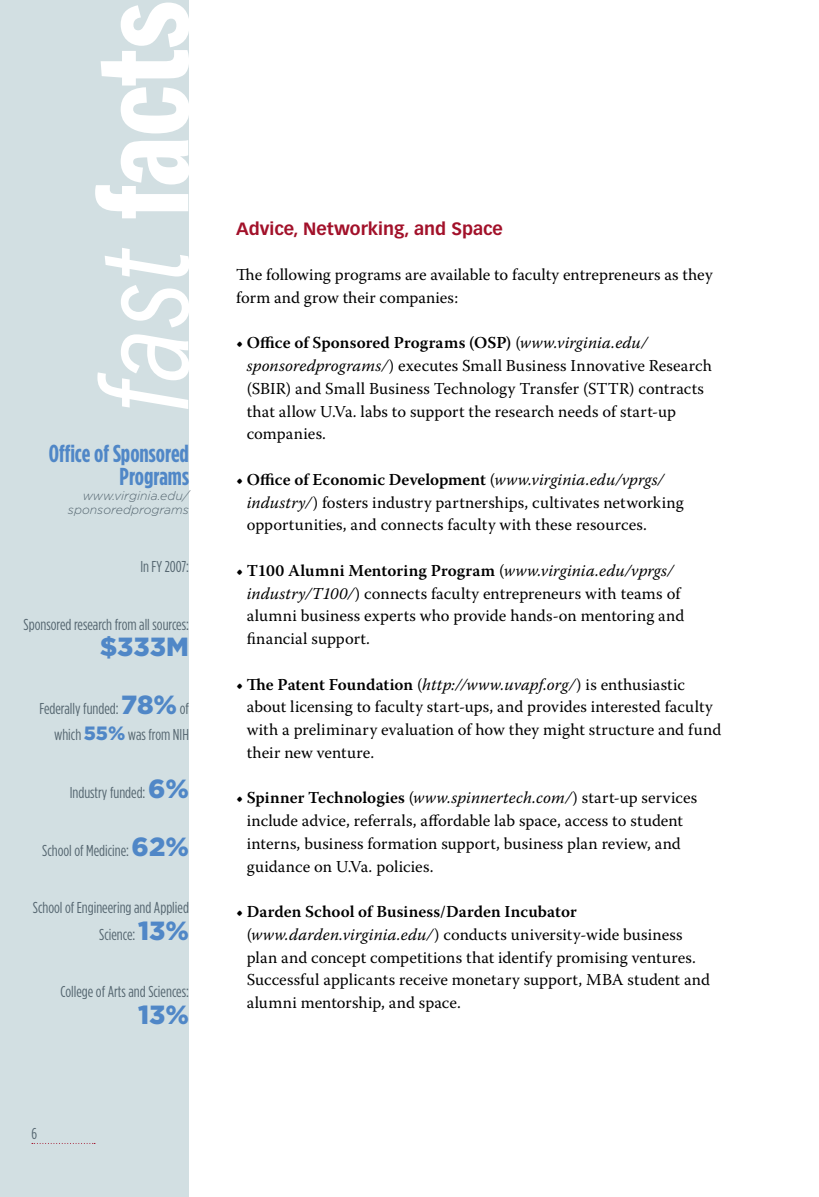
<style>
.page{position:relative;width:819px;height:1197px;background:#fff}
.page>*{position:absolute;margin:0;border:0;box-sizing:border-box;transform-origin:0 0}
.t1{font:134.22px "Franklin Gothic Demi Cmpr";color:#fff}
.t2{font:900 26.25px "Gotham";color:#5087c7}
.t3{font:700 24.5px/22.8px "Gotham Condensed";color:#5087c7;text-align:right}
.t4{font:700 17.5px "Vectora LT Std";color:#a2112a}
.t5{font:16.62px/22.8px "Warnock Pro";letter-spacing:.005em;color:#000}
.t6{font:15.75px/26.2px "Gotham Condensed";color:#556670;text-align:right}
.t7{font:italic 300 12.25px/14.7px "Gotham";color:#556670;text-align:right}
.s1{font-family:"Franklin Gothic Book Cmpr Ital"}
.s2{font-family:"Gotham";font-weight:900;font-size:26.25px;color:#5087c7}
.s3{font-family:"Gotham";font-weight:900;font-size:19.25px;color:#5087c7}
.s4{font-weight:600}
.s5{font-style:italic}
</style>
<div class="page">
<div style="left:0;top:0;width:189px;height:1197px;background:#d2dfe2"></div>
<svg style="left:32px;top:1143px;width:63px;height:1px"></svg>
<h1 class="t1" style="left:70px;top:413px;width:414px;rotate:-90deg"><span class="s1">fast</span> facts</h1>
<h3 class="t3" style="left:49px;top:442px;width:142px">Office of Sponsored<br>Programs</h3>
<p class="t7" style="left:68px;top:488px;width:123px">www.virginia.edu/ sponsoredprograms</p>
<p class="t6" style="left:140px;top:553px;width:50px">In FY 2007:</p>
<p class="t6" style="left:24px;top:611px;width:167px">Sponsored research from all sources:</p>
<h2 class="t2" style="left:100px;top:632px;width:91px">$333M</h2>
<p class="t6" style="left:39px;top:695px;width:151px">Federally funded: <span class="s2">78%</span> of which <span class="s3">55%</span> was from NIH</p>
<p class="t6" style="left:70px;top:779px;width:121px">Industry funded: <span class="s2">6%</span></p>
<p class="t6" style="left:42px;top:837px;width:148px">School of Medicine: <span class="s2">62%</span></p>
<p class="t6" style="left:33px;top:894px;width:158px">School of Engineering and Applied<br>Science: <span class="s2">13%</span></p>
<p class="t6" style="left:60px;top:978px;width:130px">College of Arts and Sciences:</p>
<h2 class="t2" style="left:138px;top:999px;width:52px">13%</h2>
<p class="t6" style="left:32px;top:1120px;width:7px">6</p>
<p class="t4" style="left:236px;top:218px;width:268px">Advice, Networking, and Space</p>
<p class="t5" style="left:236px;top:263px;width:478px">The following programs are available to faculty entrepreneurs as they form and grow their companies:</p>
<p class="t5" style="left:247px;top:331px;width:467px;text-indent:-10px"><span class="s4">• Office of Sponsored Programs (OSP)</span> (<span class="s5">www.virginia.edu/ sponsoredprograms/</span>) executes Small Business Innovative Research (SBIR) and Small Business Technology Transfer (STTR) contracts that allow U.Va. labs to support the research needs of start-up companies.</p>
<p class="t5" style="left:247px;top:468px;width:439px;text-indent:-11px"><span class="s4">• Office of Economic Development</span> (<span class="s5">www.virginia.edu/vprgs/ industry/</span>) fosters industry partnerships, cultivates networking opportunities, and connects faculty with these resources.</p>
<p class="t5" style="left:247px;top:559px;width:439px;text-indent:-10px"><span class="s4">• T100 Alumni Mentoring Program</span> (<span class="s5">www.virginia.edu/vprgs/ industry/T100/</span>) connects faculty entrepreneurs with teams of alumni business experts who provide hands-on mentoring and financial support.</p>
<p class="t5" style="left:247px;top:672px;width:476px;text-indent:-10px"><span class="s4">• The Patent Foundation</span> (<span class="s5">http://www.uvapf.org/</span>) is enthusiastic about licensing to faculty start-ups, and provides interested faculty with a preliminary evaluation of how they might structure and fund their new venture.</p>
<p class="t5" style="left:247px;top:786px;width:452px;text-indent:-10px"><span class="s4">• Spinner Technologies</span> (<span class="s5">www.spinnertech.com/</span>) start-up services include advice, referrals, affordable lab space, access to student interns, business formation support, business plan review, and guidance on U.Va. policies.</p>
<p class="t5" style="left:247px;top:900px;width:465px;text-indent:-11px"><span class="s4">• Darden School of Business/Darden Incubator </span>(<span class="s5">www.darden.virginia.edu/</span>) conducts university-wide business plan and concept competitions that identify promising ventures.<br>Successful applicants receive monetary support, MBA student and alumni mentorship, and space.</p>
</div>
